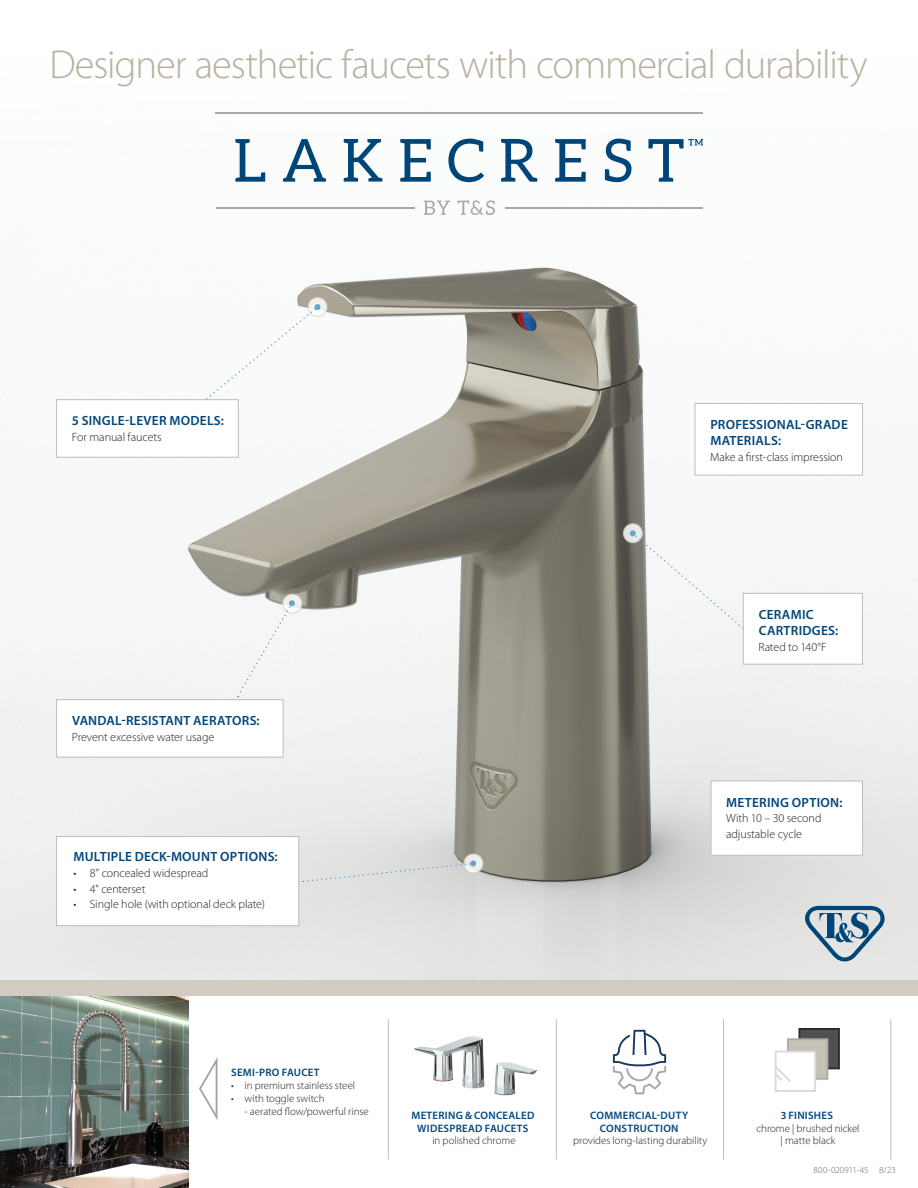
<style>
.page{position:relative;width:918px;height:1188px;background:#fff}
.page>*{position:absolute;margin:0;border:0;box-sizing:border-box;transform-origin:0 0}
.t1{font:300 40.5px "Myriad Pro";letter-spacing:-.025em;color:#b9b1a0}
.t2{font:600 13.35px/15.8px "Myriad Pro";letter-spacing:.02em;color:#00467e}
.t3{font:300 12px/15.8px "Myriad Pro";letter-spacing:-.005em;color:#231f20}
.t4{font:300 10.8px/12.8px "Myriad Pro";color:#231f20;text-align:center}
.t5{font:600 10.8px/12.8px "Myriad Pro";letter-spacing:.025em;color:#00467e;text-align:center}
.t6{font:300 9px "Myriad Pro";letter-spacing:.01em;color:#636366}
.s1{font-weight:300;color:#231f20}
.s2{font-weight:600;color:#00467e}
</style>
<div class="page">
<img style="left:0;top:112px;width:918px;height:868px">
<img style="left:0;top:996px;width:189px;height:192px">
<svg style="left:802px;top:905px;width:85px;height:57px;background:#9fb4c2"></svg>
<hr style="left:723px;top:1019px;width:1px;height:141px;background:#bcbdc0">
<hr style="left:890px;top:1019px;width:1px;height:141px;background:#bcbdc0">
<div style="left:0;top:980px;width:918px;height:16px;background:#d2cbc1"></div>
<svg style="left:622px;top:522px;width:125px;height:110px"></svg>
<svg style="left:283px;top:594px;width:19px;height:19px"></svg>
<div style="left:282px;top:594px;width:20px;height:20px;border:1px solid #d1d2d4;border-radius:50%"></div>
<div style="left:237px;top:600px;width:58px;height:97px;background:#f4f5f4"></div>
<hr style="left:556px;top:1019px;width:1px;height:141px;background:#bcbdc0">
<div style="left:743px;top:593px;width:120px;height:72px;background:#fff;border:1px solid #bcbdc0"></div>
<div style="left:56px;top:699px;width:228px;height:59px;background:#fff;border:1px solid #bcbdc0"></div>
<div style="left:711px;top:781px;width:152px;height:75px;background:#fff;border:1px solid #bcbdc0"></div>
<div style="left:799px;top:1029px;width:40px;height:39px;background:#524f4f"></div>
<div style="left:798px;top:1028px;width:42px;height:41px;border:2px solid #2b2b2b"></div>
<div style="left:788px;top:1039px;width:39px;height:40px;background:#c6c1b7"></div>
<div style="left:787px;top:1038px;width:41px;height:42px;border:2px solid #acaaaa"></div>
<div style="left:776px;top:1051px;width:39px;height:40px;background:#fff"></div>
<div style="left:775px;top:1051px;width:41px;height:41px;border:2px solid #dad9da"></div>
<svg style="left:774px;top:1064px;width:17px;height:20px"></svg>
<svg style="left:424px;top:201px;width:26px;height:14px"></svg>
<svg style="left:457px;top:200px;width:38px;height:15px"></svg>
<hr style="left:216px;top:207px;width:198px;height:1px;background:#a8a9ad">
<hr style="left:505px;top:207px;width:198px;height:1px;background:#a8a9ad">
<hr style="left:216px;top:112px;width:487px;height:2px;background:#a8a9ad">
<svg style="left:235px;top:139px;width:30px;height:43px"></svg>
<svg style="left:283px;top:139px;width:43px;height:43px"></svg>
<svg style="left:344px;top:139px;width:38px;height:43px"></svg>
<svg style="left:400px;top:139px;width:31px;height:43px"></svg>
<svg style="left:448px;top:139px;width:36px;height:43px"></svg>
<svg style="left:501px;top:139px;width:36px;height:43px"></svg>
<svg style="left:555px;top:139px;width:31px;height:43px"></svg>
<svg style="left:605px;top:139px;width:26px;height:43px"></svg>
<svg style="left:648px;top:139px;width:55px;height:43px"></svg>
<div style="left:695px;top:403px;width:168px;height:73px;background:#fff;border:1px solid #bcbdc0"></div>
<svg style="left:299px;top:852px;width:186px;height:32px;background:#d9dad9"></svg>
<svg style="left:178px;top:296px;width:151px;height:127px"></svg>
<div style="left:56px;top:836px;width:243px;height:90px;background:#fff;border:1px solid #bcbdc0"></div>
<div style="left:56px;top:399px;width:183px;height:59px;background:#fff;border:1px solid #bcbdc0"></div>
<img style="left:414px;top:1036px;width:123px;height:60px">
<hr style="left:388px;top:1019px;width:1px;height:141px;background:#bcbdc0">
<svg style="left:613px;top:1030px;width:53px;height:64px"></svg>
<svg style="left:199px;top:1058px;width:19px;height:62px"></svg>
<p class="t1" style="left:49px;top:42px;width:820px">Designer aesthetic faucets with commercial durability</p>
<p class="t2" style="left:72px;top:413px;width:154px">5 SINGLE-LEVER MODELS:</p>
<p class="t3" style="left:72px;top:429px;width:91px">For manual faucets</p>
<p class="t2" style="left:72px;top:713px;width:189px">VANDAL-RESISTANT AERATORS:</p>
<p class="t3" style="left:72px;top:729px;width:144px">Prevent excessive water usage</p>
<p class="t2" style="left:74px;top:849px;width:206px">MULTIPLE DECK-MOUNT OPTIONS:</p>
<p class="t3" style="left:73px;top:865px;width:137px">• 8" concealed widespread</p>
<p class="t3" style="left:73px;top:881px;width:74px">• 4" centerset</p>
<p class="t3" style="left:73px;top:897px;width:193px">• Single hole (with optional deck plate)</p>
<p class="t2" style="left:710px;top:417px;width:139px">PROFESSIONAL-GRADE<br>MATERIALS:</p>
<p class="t3" style="left:710px;top:449px;width:134px">Make a first-class impression</p>
<p class="t2" style="left:759px;top:607px;width:81px">CERAMIC<br>CARTRIDGES:</p>
<p class="t3" style="left:759px;top:639px;width:70px">Rated to 140°F</p>
<p class="t2" style="left:726px;top:794px;width:118px">METERING OPTION:</p>
<p class="t3" style="left:726px;top:811px;width:97px">With 10 – 30 second adjustable cycle</p>
<p class="t5" style="left:231px;top:1066px;width:90px">SEMI-PRO FAUCET</p>
<p class="t4" style="left:231px;top:1079px;width:126px">• in premium stainless steel</p>
<p class="t4" style="left:231px;top:1092px;width:95px">• with toggle switch</p>
<p class="t4" style="left:245px;top:1105px;width:126px">- aerated flow/powerful rinse</p>
<p class="t5" style="left:411px;top:1109px;width:124px">METERING &amp; CONCEALED<br>WIDESPREAD FAUCETS<br><span class="s1">in polished chrome</span></p>
<p class="t4" style="left:573px;top:1109px;width:136px"><span class="s2">COMMERCIAL-DUTY<br>CONSTRUCTION<br></span>provides long-lasting durability</p>
<p class="t4" style="left:756px;top:1109px;width:105px"><span class="s2">3 FINISHES<br></span>chrome | brushed nickel | matte black</p>
<p class="t6" style="left:814px;top:1165px;width:84px">800-020911-45 8/23</p>
</div>
